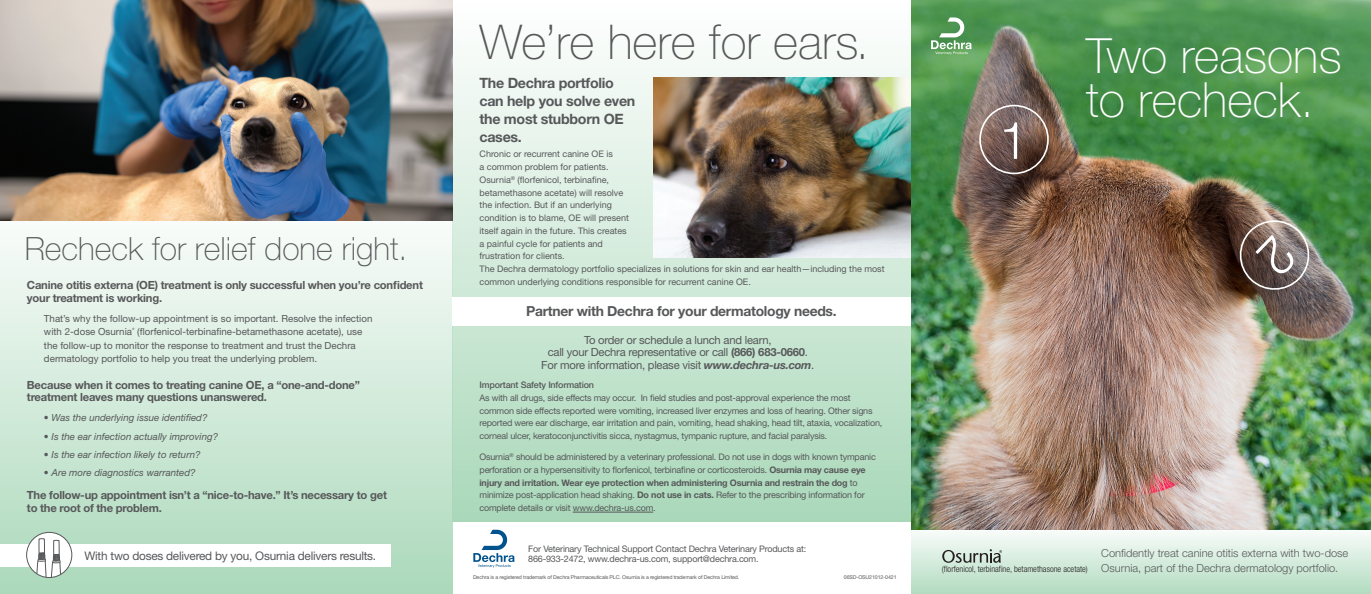
<style>
.page{position:relative;width:1371px;height:594px;background:#fff}
.page>*{position:absolute;margin:0;border:0;box-sizing:border-box;transform-origin:0 0}
.t1{font:300 51.97px "Helvetica Neue";color:#fff}
.t2{font:100 48.6px/44.6px "Helvetica Neue";color:#fff}
.t3{font:100 48px "Helvetica Neue";color:#57585a}
.t4{font:100 32.1px "Helvetica Neue";color:#57585a}
.t5{font:700 14.25px/18px "Helvetica Neue";letter-spacing:-.02em;color:#57585a}
.t6{font:700 13.88px "Helvetica Neue";letter-spacing:-.02em;color:#57585a}
.t7{font:11.85px "Helvetica Neue";letter-spacing:-.02em;color:#57585a}
.t8{font:700 11.25px/12.8px "Helvetica Neue";letter-spacing:-.02em;color:#57585a}
.t9{font:11.25px/12.8px "Helvetica Neue";letter-spacing:-.02em;color:#57585a;text-align:center}
.t10{font:300 11.1px/14.6px "Helvetica Neue";color:#57585a}
.t11{font:9.75px/13.5px "Helvetica Neue";color:#57585a}
.t12{font:italic 9.75px "Helvetica Neue";color:#57585a}
.t13{font:9px/12.8px "Helvetica Neue";letter-spacing:-.02em;color:#57585a}
.t14{font:9px/12.8px "Helvetica Neue";color:#57585a}
.t15{font:500 9px "Helvetica Neue";letter-spacing:-.02em;color:#57585a}
.t16{font:300 condensed 8.7px "Helvetica Neue";color:#231f20}
.t17{font:5.25px "Helvetica Neue";letter-spacing:-.02em;color:#57585a}
.t18{font:3.07px "Helvetica Neue";color:#57585a}
.s1{font-weight:700}
.s2{font-weight:700;font-style:italic}
</style>
<div class="page">
<div style="left:452px;top:0;width:459px;height:522px;background:linear-gradient(to bottom,#fff,#a9d8b9)"></div>
<svg style="left:911px;top:529px;width:459px;height:65px;background:#d3eadb"></svg>
<div style="left:0;top:193px;width:452px;height:401px;background:linear-gradient(to bottom,#fefefe,#abd9bb)"></div>
<img style="left:653px;top:77px;width:258px;height:180px">
<div style="left:452px;top:297px;width:459px;height:28px;background:#fff"></div>
<img style="left:911px;top:0;width:459px;height:529px">
<div style="left:979px;top:105px;width:69px;height:69px;border:2px solid #fff;border-radius:50%"></div>
<svg style="left:931px;top:17px;width:40px;height:38px"></svg>
<svg style="left:942px;top:549px;width:59px;height:14px"></svg>
<svg style="left:473px;top:530px;width:41px;height:38px"></svg>
<hr style="left:572px;top:512px;width:81px;height:1px;background:#57585a">
<div style="left:0;top:545px;width:390px;height:22px;background:#fff"></div>
<div style="left:27px;top:532px;width:45px;height:46px;background:#fff;border-radius:50%"></div>
<svg style="left:34px;top:538px;width:29px;height:40px"></svg>
<div style="left:26px;top:532px;width:46px;height:46px;border:1px solid #57585a;border-radius:50%"></div>
<img style="left:0;top:0;width:452px;height:220px">
<img style="left:1236px;top:215px;width:78px;height:80px">
<p class="t4" style="left:25px;top:230px;width:384px">Recheck for relief done right.</p>
<p class="t8" style="left:27px;top:278px;width:397px">Canine otitis externa (OE) treatment is only successful when you’re confident your treatment is working.</p>
<p class="t11" style="left:44px;top:311px;width:330px">That’s why the follow-up appointment is so important. Resolve the infection with 2-dose Osurnia</p>
<p class="t11" style="left:44px;top:325px;width:320px;text-indent:93px">(florfenicol-terbinafine-betamethasone acetate), use the follow-up to monitor the response to treatment and trust the Dechra dermatology portfolio to help you treat the underlying problem.</p>
<p class="t8" style="left:27px;top:378px;width:334px">Because when it comes to treating canine OE, a “one-and-done” treatment leaves many questions unanswered.</p>
<p class="t18" style="left:132px;top:327px;width:4px">®</p>
<p class="t12" style="left:44px;top:412px;width:165px">• Was the underlying issue identified?</p>
<p class="t12" style="left:44px;top:430px;width:176px">• Is the ear infection actually improving?</p>
<p class="t12" style="left:44px;top:448px;width:158px">• Is the ear infection likely to return?</p>
<p class="t12" style="left:44px;top:466px;width:153px">• Are more diagnostics warranted?</p>
<p class="t8" style="left:27px;top:489px;width:361px">The follow-up appointment isn’t a “nice-to-have.” It’s necessary to get to the root of the problem.</p>
<p class="t7" style="left:84px;top:549px;width:293px">With two doses delivered by you, Osurnia delivers results.</p>
<p class="t3" style="left:479px;top:14px;width:391px">We’re here for ears.</p>
<p class="t5" style="left:479px;top:74px;width:157px">The Dechra portfolio can help you solve even the most stubborn OE cases.</p>
<p class="t14" style="left:479px;top:148px;width:151px">Chronic or recurrent canine OE is<br>a common problem for patients.<br>Osurnia<sup>®</sup> (florfenicol, terbinafine, betamethasone acetate) will resolve the infection. But if an underlying condition is to blame, OE will present itself again in the future. This creates a painful cycle for patients and frustration for clients.</p>
<p class="t14" style="left:479px;top:263px;width:406px">The Dechra dermatology portfolio specializes in solutions for skin and ear health—including the most common underlying conditions responsible for recurrent canine OE.</p>
<p class="t6" style="left:526px;top:302px;width:312px">Partner with Dechra for your dermatology needs.</p>
<p class="t9" style="left:541px;top:333px;width:274px">To order or schedule a lunch and learn,<br>call your Dechra representative or call <span class="s1">(866) 683-0660</span>.<br>For more information, please visit <span class="s2">www.dechra-us.com</span>.</p>
<p class="t15" style="left:479px;top:380px;width:116px">Important Safety Information</p>
<p class="t13" style="left:479px;top:391px;width:404px">As with all drugs, side effects may occur. In field studies and post-approval experience the most common side effects reported were vomiting, increased liver enzymes and loss of hearing. Other signs reported were ear discharge, ear irritation and pain, vomiting, head shaking, head tilt, ataxia, vocalization, corneal ulcer, keratoconjunctivitis sicca, nystagmus, tympanic rupture, and facial paralysis.</p>
<p class="t13" style="left:479px;top:451px;width:398px">Osurnia<sup>®</sup> should be administered by a veterinary professional. Do not use in dogs with known tympanic perforation or a hypersensitivity to florfenicol, terbinafine or corticosteroids. <span class="s1">Osurnia may cause eye injury and irritation. Wear eye protection when administering Osurnia and restrain the dog</span> to minimize post-application head shaking. <span class="s1">Do not use in cats.</span> Refer to the prescribing information for complete details or visit www.dechra-us.com.</p>
<p class="t13" style="left:528px;top:543px;width:279px;line-height:10.8px">For Veterinary Technical Support Contact Dechra Veterinary Products at:<br>866-933-2472, www.dechra-us.com, support@dechra.com.</p>
<p class="t17" style="left:473px;top:574px;width:268px">Dechra is a registered trademark of Dechra Pharmaceuticals PLC. Osurnia is a registered trademark of Dechra Limited.</p>
<p class="t17" style="left:843px;top:574px;width:54px">06SD-OSU21012-0421</p>
<p class="t1" style="left:999px;top:109px;width:30px">1</p>
<p class="t2" style="left:1085px;top:33px;width:257px">Two reasons to recheck.</p>
<p class="t16" style="left:941px;top:564px;width:147px">(florfenicol, terbinafine, betamethasone acetate)</p>
<p class="t10" style="left:1101px;top:545px;width:249px">Confidently treat canine otitis externa with two-dose<br>Osurnia, part of the Dechra dermatology portfolio.</p>
</div>
